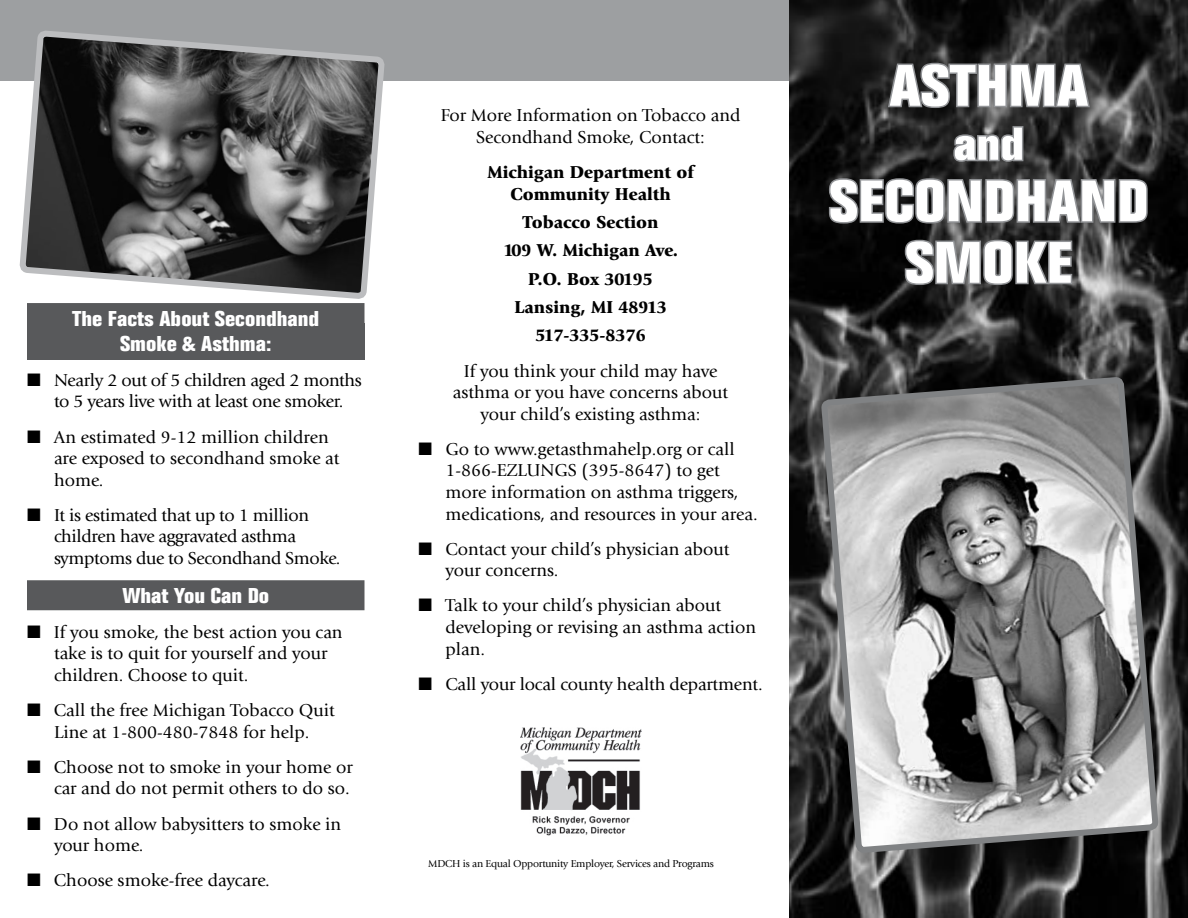
<style>
.page{position:relative;width:1188px;height:918px;background:#fff}
.page>*{position:absolute;margin:0;border:0;box-sizing:border-box;transform-origin:0 0}
.t1{font:700 condensed 57px/61.5px "Folio";color:#fff;text-align:center;scale:1.24 1}
.t2{font:700 condensed 45px "Folio";color:#fff;scale:1.24 1}
.t3{font:700 condensed 21px/25.2px "Folio";color:#fff;text-align:center;scale:1.2 1}
.t4{font:18px/21.6px "Giovanni";color:#000}
.t5{font:18px/21.6px "Giovanni";letter-spacing:-.02em;color:#000}
.t6{font:900 18px/28.3px "Giovanni";color:#000;text-align:center}
.t7{font:10.5px "Giovanni";letter-spacing:-.02em;color:#000}
</style>
<div class="page">
<div style="left:0;top:0;width:1188px;height:81px;background:#9d9fa1"></div>
<img style="left:790px;top:0;width:398px;height:918px">
<svg style="left:886px;top:61px;width:206px;height:49px;background:#555657"></svg>
<svg style="left:952px;top:125px;width:73px;height:38px;background:#595a5b"></svg>
<svg style="left:827px;top:177px;width:322px;height:48px;background:#535355"></svg>
<svg style="left:903px;top:238px;width:171px;height:49px;background:#505052"></svg>
<div style="left:27px;top:580px;width:338px;height:30px;background:#58595b"></div>
<svg style="left:823px;top:379px;width:334px;height:539px;background:#818181"></svg>
<svg style="left:19px;top:30px;width:366px;height:330px;background:#666667"></svg>
<img style="left:520px;top:728px;width:122px;height:108px">
<p class="t3" style="left:72px;top:307px;width:207px">The Facts About Secondhand<br>Smoke &amp; Asthma:</p>
<p class="t5" style="left:54px;top:371px;width:309px">Nearly 2 out of 5 children aged 2 months to 5 years live with at least one smoker.</p>
<p class="t4" style="left:54px;top:427px;width:287px">An estimated 9-12 million children are exposed to secondhand smoke at home.</p>
<p class="t5" style="left:54px;top:506px;width:288px">It is estimated that up to 1 million children have aggravated asthma symptoms due to Secondhand Smoke.</p>
<p class="t3" style="left:122px;top:584px;width:124px">What You Can Do</p>
<p class="t4" style="left:54px;top:623px;width:290px">If you smoke, the best action you can take is to quit for yourself and your children. Choose to quit.</p>
<p class="t4" style="left:54px;top:701px;width:282px">Call the free Michigan Tobacco Quit<br>Line at 1-800-480-7848 for help.</p>
<p class="t4" style="left:54px;top:758px;width:300px">Choose not to smoke in your home or car and do not permit others to do so.</p>
<p class="t4" style="left:54px;top:814px;width:289px">Do not allow babysitters to smoke in your home.</p>
<p class="t4" style="left:54px;top:871px;width:217px">Choose smoke-free daycare.</p>
<p class="t4" style="left:441px;top:106px;width:301px;text-align:center">For More Information on Tobacco and<br>Secondhand Smoke, Contact:</p>
<p class="t6" style="left:487px;top:163px;width:208px;line-height:21.6px">Michigan Department of<br>Community Health</p>
<p class="t6" style="left:503px;top:209px;width:177px">Tobacco Section<br>109 W. Michigan Ave.<br>P.O. Box 30195<br>Lansing, MI 48913<br>517-335-8376</p>
<p class="t4" style="left:453px;top:361px;width:277px;text-align:center">If you think your child may have asthma or you have concerns about your child’s existing asthma:</p>
<p class="t4" style="left:445px;top:440px;width:314px">Go to www.getasthmahelp.org or call 1-866-EZLUNGS (395-8647) to get more information on asthma triggers, medications, and resources in your area.</p>
<p class="t4" style="left:446px;top:540px;width:285px">Contact your child’s physician about your concerns.</p>
<p class="t4" style="left:446px;top:596px;width:312px">Talk to your child’s physician about developing or revising an asthma action plan.</p>
<p class="t4" style="left:446px;top:675px;width:319px">Call your local county health department.</p>
<p class="t7" style="left:428px;top:859px;width:287px">MDCH is an Equal Opportunity Employer, Services and Programs</p>
<h1 class="t1" style="left:889px;top:59px;width:162px">ASTHMA</h1>
<h2 class="t2" style="left:954px;top:127px;width:58px">and</h2>
<h1 class="t1" style="left:829px;top:175px;width:259px">SECONDHAND<br>SMOKE</h1>
</div>
